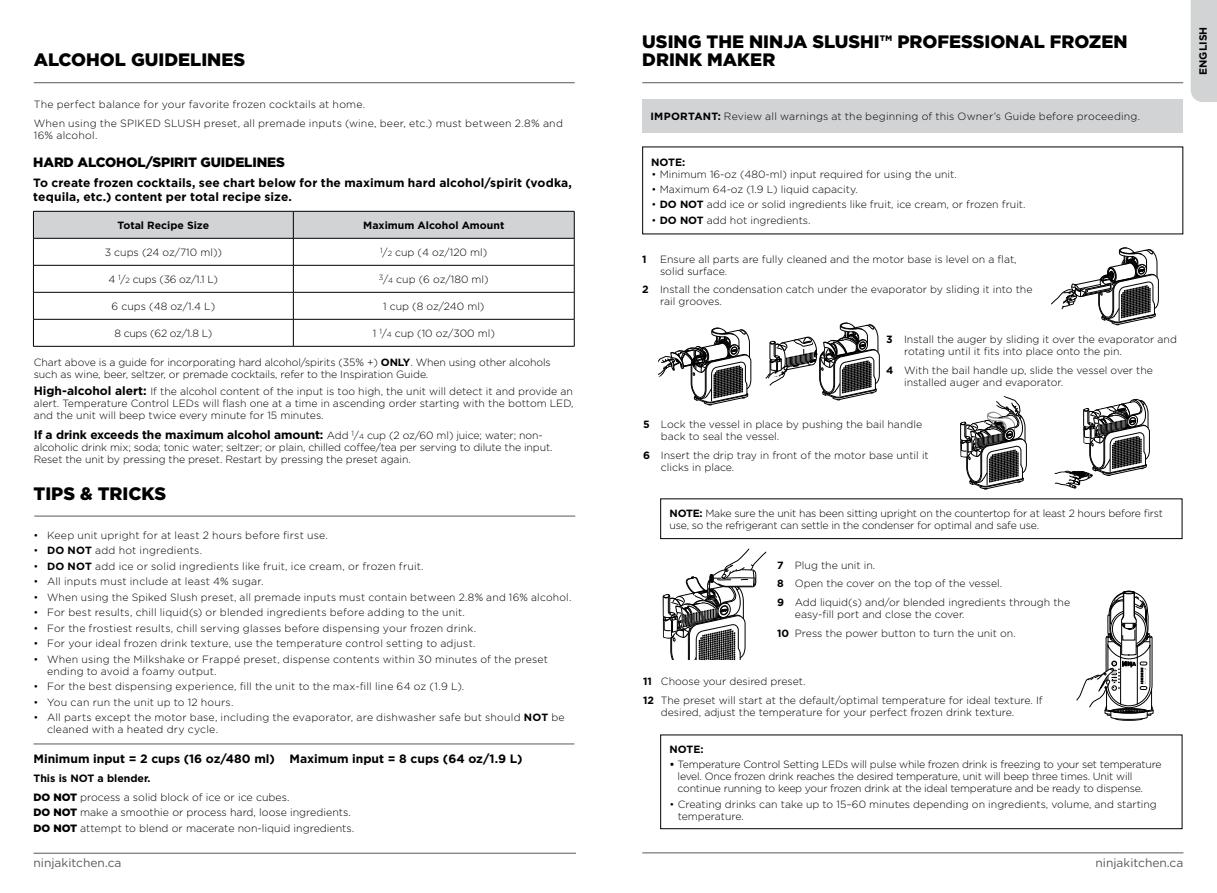
<style>
.page{position:relative;width:1217px;height:893px;background:#fff}
.page>*{position:absolute;margin:0;border:0;box-sizing:border-box;transform-origin:0 0}
.t1{font:900 18px/18px "Gotham";color:#000}
.t2{font:900 13.5px "Gotham";letter-spacing:-.01em;color:#000}
.t3{font:700 12.15px "Gotham";color:#000}
.t4{font:700 12px/13.5px "Gotham";letter-spacing:.005em;color:#000}
.t5{font:12px "Gotham";color:#58595b}
.t6{font:300 10.65px/18.9px "Gotham";color:#000}
.t7{font:700 10.65px "Gotham";color:#000}
.t8{font:300 10.5px/12px "Gotham";color:#000}
.t9{font:300 10.5px/12px "Gotham";letter-spacing:.02em;color:#000}
.t10{font:300 10.5px/12px "Gotham";letter-spacing:-.02em;color:#000}
.t11{font:300 10.5px/18.8px "Gotham";letter-spacing:.025em;color:#000}
.t12{font:700 10.5px "Gotham";color:#000}
.s1{font-size:7.5px}
.s2{font-weight:700}
.s3{font-weight:700;font-size:12px}
.s4{font-weight:300;font-size:10.5px}
.s5{font-weight:300;font-size:7.5px}
.s6{font-weight:900}
</style>
<div class="page">
<hr style="left:642px;top:852px;width:541px;height:1px;background:#58595b">
<hr style="left:33px;top:853px;width:543px;height:1px;background:#58595b">
<hr style="left:642px;top:82px;width:540px;height:1px;background:#58595b">
<hr style="left:34px;top:82px;width:540px;height:1px;background:#58595b">
<div style="left:1190px;top:0;width:26px;height:102px;background:#d1d3d4"></div>
<hr style="left:33px;top:744px;width:541px;height:1px;background:#58595b">
<svg style="left:33px;top:211px;width:542px;height:135px"></svg>
<hr style="left:33px;top:346px;width:260px;height:1px;background:#000">
<hr style="left:293px;top:346px;width:281px;height:1px;background:#000">
<hr style="left:34px;top:516px;width:541px;height:1px;background:#58595b">
<div style="left:642px;top:99px;width:540px;height:34px;background:#d1d3d4"></div>
<div style="left:660px;top:498px;width:522px;height:41px;border:1px solid #000"></div>
<svg style="left:1051px;top:248px;width:107px;height:77px"></svg>
<svg style="left:658px;top:328px;width:93px;height:77px"></svg>
<svg style="left:662px;top:549px;width:104px;height:112px"></svg>
<svg style="left:960px;top:396px;width:66px;height:93px"></svg>
<svg style="left:765px;top:323px;width:114px;height:77px"></svg>
<svg style="left:1054px;top:399px;width:95px;height:89px"></svg>
<svg style="left:1076px;top:591px;width:76px;height:129px"></svg>
<div style="left:660px;top:735px;width:522px;height:94px;border:1px solid #000"></div>
<h1 class="t1" style="left:34px;top:51px;width:213px">ALCOHOL GUIDELINES</h1>
<p class="t11" style="left:34px;top:95px;width:530px">The perfect balance for your favorite frozen cocktails at home.<br>When using the SPIKED SLUSH preset, all premade inputs (wine, beer, etc.) must between 2.8% and</p>
<p class="t9" style="left:34px;top:129px;width:65px">16% alcohol.</p>
<p class="t2" style="left:33px;top:153px;width:253px">HARD ALCOHOL/SPIRIT GUIDELINES</p>
<p class="t4" style="left:33px;top:176px;width:540px">To create frozen cocktails, see chart below for the maximum hard alcohol/spirit (vodka, tequila, etc.) content per total recipe size.</p>
<p class="t12" style="left:118px;top:219px;width:93px">Total Recipe Size</p>
<p class="t12" style="left:363px;top:219px;width:143px">Maximum Alcohol Amount</p>
<p class="t8" style="left:105px;top:246px;width:119px">3 cups (24 oz/710 ml))</p>
<p class="t8" style="left:380px;top:246px;width:108px"><sup>1</sup>/<span class="s1">2</span> cup (4 oz/120 ml)</p>
<p class="t8" style="left:109px;top:273px;width:111px">4 <sup>1</sup>/<span class="s1">2</span> cups (36 oz/1.1 L)</p>
<p class="t8" style="left:379px;top:273px;width:111px"><sup>3</sup>/<span class="s1">4</span> cup (6 oz/180 ml)</p>
<p class="t8" style="left:112px;top:300px;width:105px">6 cups (48 oz/1.4 L)</p>
<p class="t8" style="left:383px;top:300px;width:103px">1 cup (8 oz/240 ml)</p>
<p class="t8" style="left:114px;top:327px;width:99px">8 cups (62 oz/1.8 L)</p>
<p class="t8" style="left:372px;top:327px;width:124px">1 <sup>1</sup>/<span class="s1">4</span> cup (10 oz/300 ml)</p>
<p class="t8" style="left:34px;top:356px;width:518px">Chart above is a guide for incorporating hard alcohol/spirits (35% +) <span class="s2">ONLY</span>. When using other alcohols such as wine, beer, seltzer, or premade cocktails, refer to the Inspiration Guide.</p>
<p class="t8" style="left:34px;top:385px;width:541px;text-align:justify"><span class="s3">High-alcohol alert:</span> If the alcohol content of the input is too high, the unit will detect it and provide an alert. Temperature Control LEDs will flash one at a time in ascending order starting with the bottom LED, and the unit will beep twice every minute for 15 minutes.</p>
<p class="t4" style="left:34px;top:428px;width:510px">If a drink exceeds the maximum alcohol amount: <span class="s4">Add</span> <sup>1</sup><span class="s4">/</span><span class="s5">4</span> <span class="s4">cup (2 oz/60 ml) juice; water; non-</span></p>
<p class="t8" style="left:34px;top:441px;width:520px">alcoholic drink mix; soda; tonic water; seltzer; or plain, chilled coffee/tea per serving to dilute the input.<br>Reset the unit by pressing the preset. Restart by pressing the preset again.</p>
<h1 class="t1" style="left:33px;top:485px;width:134px">TIPS &amp; TRICKS</h1>
<p class="t9" style="left:33px;top:528px;width:296px">• Keep unit upright for at least 2 hours before first use.</p>
<p class="t9" style="left:33px;top:544px;width:170px">• <span class="s2">DO NOT</span> add hot ingredients.</p>
<p class="t9" style="left:33px;top:560px;width:391px">• <span class="s2">DO NOT</span> add ice or solid ingredients like fruit, ice cream, or frozen fruit.</p>
<p class="t9" style="left:33px;top:575px;width:231px">• All inputs must include at least 4% sugar.</p>
<p class="t9" style="left:33px;top:591px;width:539px">• When using the Spiked Slush preset, all premade inputs must contain between 2.8% and 16% alcohol.</p>
<p class="t9" style="left:33px;top:606px;width:433px">• For best results, chill liquid(s) or blended ingredients before adding to the unit.</p>
<p class="t9" style="left:33px;top:622px;width:444px">• For the frostiest results, chill serving glasses before dispensing your frozen drink.</p>
<p class="t9" style="left:33px;top:637px;width:443px">• For your ideal frozen drink texture, use the temperature control setting to adjust.</p>
<p class="t8" style="left:47px;top:653px;width:502px;text-indent:-14px">• When using the Milkshake or Frappé preset, dispense contents within 30 minutes of the preset ending to avoid a foamy output.</p>
<p class="t9" style="left:33px;top:680px;width:432px">• For the best dispensing experience, fill the unit to the max-fill line 64 oz (1.9 L).</p>
<p class="t9" style="left:33px;top:696px;width:202px">• You can run the unit up to 12 hours.</p>
<p class="t9" style="left:47px;top:711px;width:519px;text-indent:-14px">• All parts except the motor base, including the evaporator, are dishwasher safe but should <span class="s2">NOT</span> be cleaned with a heated dry cycle.</p>
<p class="t3" style="left:33px;top:751px;width:490px">Minimum input = 2 cups (16 oz/480 ml) Maximum input = 8 cups (64 oz/1.9 L)</p>
<p class="t6" style="left:33px;top:768px;width:257px"><span class="s2">This is NOT a blender.<br></span><span class="s6">DO NOT</span> process a solid block of ice or ice cubes.</p>
<p class="t6" style="left:33px;top:805px;width:322px;line-height:15.6px"><span class="s6">DO NOT</span> make a smoothie or process hard, loose ingredients.<br><span class="s6">DO NOT</span> attempt to blend or macerate non-liquid ingredients.</p>
<h1 class="t1" style="left:642px;top:33px;width:486px">USING THE NINJA SLUSHI™ PROFESSIONAL FROZEN<br>DRINK MAKER</h1>
<p class="t9" style="left:650px;top:110px;width:491px"><span class="s2">IMPORTANT:</span> Review all warnings at the beginning of this Owner’s Guide before proceeding.</p>
<p class="t7" style="left:651px;top:155px;width:36px">NOTE:</p>
<p class="t8" style="left:651px;top:168px;width:306px">• Minimum 16-oz (480-ml) input required for using the unit.</p>
<p class="t8" style="left:651px;top:183px;width:207px">• Maximum 64-oz (1.9 L) liquid capacity.</p>
<p class="t8" style="left:651px;top:198px;width:375px">• <span class="s2">DO NOT</span> add ice or solid ingredients like fruit, ice cream, or frozen fruit.</p>
<p class="t8" style="left:651px;top:214px;width:160px">• <span class="s2">DO NOT</span> add hot ingredients.</p>
<p class="t12" style="left:642px;top:252px;width:6px">1</p>
<p class="t8" style="left:660px;top:253px;width:358px">Ensure all parts are fully cleaned and the motor base is level on a flat, solid surface.</p>
<p class="t8" style="left:660px;top:283px;width:374px;text-indent:-18px"><span class="s2">2</span> Install the condensation catch under the evaporator by sliding it into the rail grooves.</p>
<p class="t8" style="left:903px;top:333px;width:274px;text-indent:-18px"><span class="s2">3</span> Install the auger by sliding it over the evaporator and rotating until it fits into place onto the pin.</p>
<p class="t8" style="left:903px;top:364px;width:250px;text-indent:-18px"><span class="s2">4</span> With the bail handle up, slide the vessel over the installed auger and evaporator.</p>
<p class="t8" style="left:660px;top:418px;width:263px;text-indent:-18px"><span class="s2">5</span> Lock the vessel in place by pushing the bail handle back to seal the vessel.</p>
<p class="t8" style="left:660px;top:449px;width:269px;text-indent:-18px"><span class="s2">6</span> Insert the drip tray in front of the motor base until it clicks in place.</p>
<p class="t10" style="left:669px;top:507px;width:495px"><span class="s2">NOTE:</span> Make sure the unit has been sitting upright on the countertop for at least 2 hours before first use, so the refrigerant can settle in the condenser for optimal and safe use.</p>
<p class="t8" style="left:777px;top:555px;width:294px;line-height:18.8px"><span class="s2">7</span> Plug the unit in.<br><span class="s2">8</span> Open the cover on the top of the vessel.<br><span class="s2">9</span> Add liquid(s) and/or blended ingredients through the</p>
<p class="t8" style="left:777px;top:605px;width:240px;line-height:18.8px;text-indent:18px">easy-fill port and close the cover.<br><span class="s2">10</span> Press the power button to turn the unit on.</p>
<p class="t8" style="left:643px;top:672px;width:401px;line-height:18.8px"><span class="s2">11</span> Choose your desired preset.<br><span class="s2">12</span> The preset will start at the default/optimal temperature for ideal texture. If</p>
<p class="t8" style="left:660px;top:706px;width:355px">desired, adjust the temperature for your perfect frozen drink texture.</p>
<p class="t12" style="left:669px;top:742px;width:35px">NOTE:</p>
<p class="t10" style="left:677px;top:758px;width:485px;text-indent:-8px"><span class="s2">•</span> Temperature Control Setting LEDs will pulse while frozen drink is freezing to your set temperature level. Once frozen drink reaches the desired temperature, unit will beep three times. Unit will continue running to keep your frozen drink at the ideal temperature and be ready to dispense.</p>
<p class="t8" style="left:677px;top:797px;width:480px;text-indent:-8px">• Creating drinks can take up to 15–60 minutes depending on ingredients, volume, and starting temperature.</p>
<p class="t5" style="left:33px;top:855px;width:89px">ninjakitchen.ca</p>
<p class="t5" style="left:1095px;top:855px;width:89px">ninjakitchen.ca</p>
<p class="t12" style="left:1195px;top:75px;width:50px;rotate:-90deg">ENGLISH</p>
</div>
